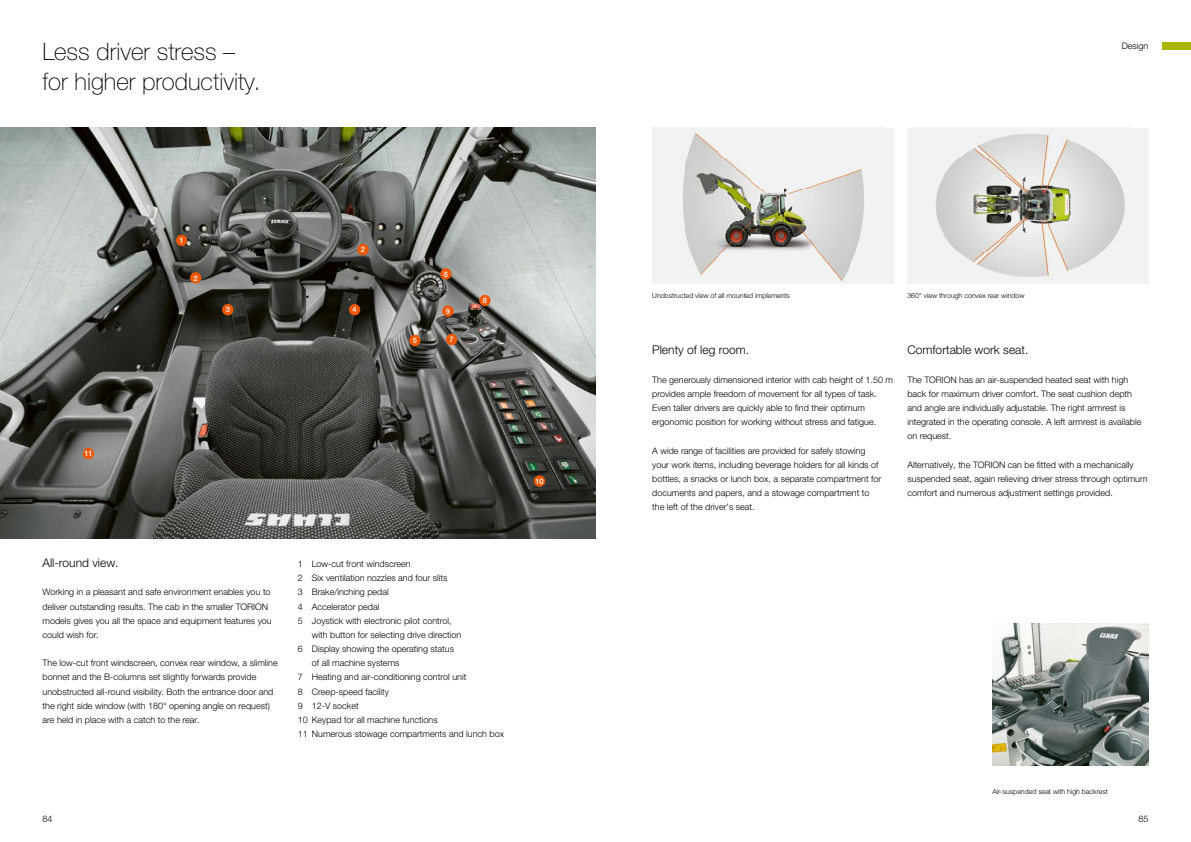
<style>
.page{position:relative;width:1191px;height:842px;background:#fff}
.page>*{position:absolute;margin:0;border:0;box-sizing:border-box;transform-origin:0 0}
.t1{font:100 24px/30px "CLAAS Helvetica Neue";color:#000}
.t2{font:300 12px "CLAAS Helvetica Neue";color:#000}
.t3{font:300 9px/14.2px "CLAAS Helvetica Neue";color:#000}
.t4{font:500 7.5px "CLAAS Helvetica Neue";color:#fff}
.t5{font:300 7px "CLAAS Helvetica Neue";color:#000}
</style>
<div class="page">
<div style="left:1162px;top:43px;width:29px;height:7px;background:#aab500"></div>
<div style="left:652px;top:128px;width:241px;height:155px;background:#f1f2f2"></div>
<img style="left:683px;top:133px;width:181px;height:148px">
<div style="left:907px;top:128px;width:241px;height:155px;background:#f1f2f2"></div>
<img style="left:936px;top:134px;width:189px;height:143px">
<img style="left:992px;top:624px;width:156px;height:141px">
<img style="left:0;top:128px;width:595px;height:411px">
<div style="left:176px;top:235px;width:11px;height:11px;background:#ed5700;border-radius:50%"></div>
<div style="left:190px;top:272px;width:11px;height:11px;background:#ed5700;border-radius:50%"></div>
<div style="left:357px;top:244px;width:12px;height:11px;background:#ed5700;border-radius:50%"></div>
<div style="left:222px;top:304px;width:11px;height:11px;background:#ed5700;border-radius:50%"></div>
<div style="left:349px;top:304px;width:11px;height:11px;background:#ed5700;border-radius:50%"></div>
<div style="left:409px;top:335px;width:11px;height:11px;background:#ed5700;border-radius:50%"></div>
<div style="left:440px;top:268px;width:11px;height:11px;background:#ed5700;border-radius:50%"></div>
<div style="left:446px;top:334px;width:11px;height:11px;background:#ed5700;border-radius:50%"></div>
<div style="left:479px;top:295px;width:11px;height:11px;background:#ed5700;border-radius:50%"></div>
<div style="left:442px;top:305px;width:12px;height:12px;background:#ed5700;border-radius:50%"></div>
<div style="left:534px;top:475px;width:11px;height:12px;background:#ed5700;border-radius:50%"></div>
<div style="left:83px;top:448px;width:11px;height:11px;background:#ed5700;border-radius:50%"></div>
<h1 class="t1" style="left:43px;top:37px;width:219px">Less driver stress – for higher productivity.</h1>
<p class="t4" style="left:180px;top:236px;width:6px">1</p>
<p class="t4" style="left:194px;top:273px;width:6px">2</p>
<p class="t4" style="left:361px;top:245px;width:6px">2</p>
<p class="t4" style="left:226px;top:305px;width:6px">3</p>
<p class="t4" style="left:352px;top:305px;width:6px">4</p>
<p class="t4" style="left:413px;top:336px;width:6px">5</p>
<p class="t4" style="left:444px;top:269px;width:6px">6</p>
<p class="t4" style="left:446px;top:306px;width:6px">9</p>
<p class="t4" style="left:449px;top:335px;width:6px">7</p>
<p class="t4" style="left:483px;top:296px;width:6px">8</p>
<p class="t4" style="left:84px;top:449px;width:10px">11</p>
<h2 class="t2" style="left:43px;top:555px;width:77px">All-round view.</h2>
<p class="t3" style="left:43px;top:585px;width:231px">Working in a pleasant and safe environment enables you to deliver outstanding results. The cab in the smaller TORION models gives you all the space and equipment features you could wish for.</p>
<p class="t3" style="left:43px;top:656px;width:237px">The low-cut front windscreen, convex rear window, a slimline bonnet and the B-columns set slightly forwards provide unobstructed all-round visibility. Both the entrance door and the right side window (with 180° opening angle on request) are held in place with a catch to the rear.</p>
<p class="t3" style="left:298px;top:557px;width:114px">1 Low-cut front windscreen</p>
<p class="t3" style="left:298px;top:571px;width:151px">2 Six ventilation nozzles and four slits</p>
<p class="t3" style="left:298px;top:585px;width:92px">3 Brake/inching pedal</p>
<p class="t3" style="left:298px;top:599px;width:83px">4 Accelerator pedal</p>
<p class="t3" style="left:298px;top:614px;width:155px">5 Joystick with electronic pilot control,</p>
<p class="t3" style="left:312px;top:628px;width:151px">with button for selecting drive direction</p>
<p class="t3" style="left:298px;top:642px;width:158px">6 Display showing the operating status</p>
<p class="t3" style="left:312px;top:656px;width:89px">of all machine systems</p>
<p class="t3" style="left:298px;top:670px;width:170px">7 Heating and air-conditioning control unit</p>
<p class="t3" style="left:298px;top:684px;width:93px">8 Creep-speed facility</p>
<p class="t3" style="left:298px;top:699px;width:62px">9 12-V socket</p>
<p class="t3" style="left:298px;top:713px;width:141px">10 Keypad for all machine functions</p>
<p class="t3" style="left:298px;top:727px;width:208px">11 Numerous stowage compartments and lunch box</p>
<p class="t4" style="left:535px;top:476px;width:10px">10</p>
<p class="t5" style="left:652px;top:291px;width:139px">Unobstructed view of all mounted implements</p>
<p class="t5" style="left:907px;top:291px;width:119px">360° view through convex rear window</p>
<p class="t3" style="left:1121px;top:39px;width:28px">Design</p>
<h2 class="t2" style="left:652px;top:342px;width:98px">Plenty of leg room.</h2>
<p class="t3" style="left:652px;top:373px;width:242px">The generously dimensioned interior with cab height of 1.50 m provides ample freedom of movement for all types of task.<br>Even taller drivers are quickly able to find their optimum ergonomic position for working without stress and fatigue.</p>
<p class="t3" style="left:652px;top:443px;width:231px">A wide range of facilities are provided for safely stowing your work items, including beverage holders for all kinds of bottles, a snacks or lunch box, a separate compartment for documents and papers, and a stowage compartment to the left of the driver's seat.</p>
<h2 class="t2" style="left:907px;top:342px;width:122px">Comfortable work seat.</h2>
<p class="t3" style="left:907px;top:373px;width:235px">The TORION has an air-suspended heated seat with high back for maximum driver comfort. The seat cushion depth and angle are individually adjustable. The right armrest is integrated in the operating console. A left armrest is available on request.</p>
<p class="t3" style="left:907px;top:458px;width:242px">Alternatively, the TORION can be fitted with a mechanically suspended seat, again relieving driver stress through optimum comfort and numerous adjustment settings provided.</p>
<p class="t5" style="left:992px;top:787px;width:117px">Air-suspended seat with high backrest</p>
<p class="t3" style="left:43px;top:812px;width:12px">84</p>
<p class="t3" style="left:1138px;top:812px;width:12px">85</p>
</div>
